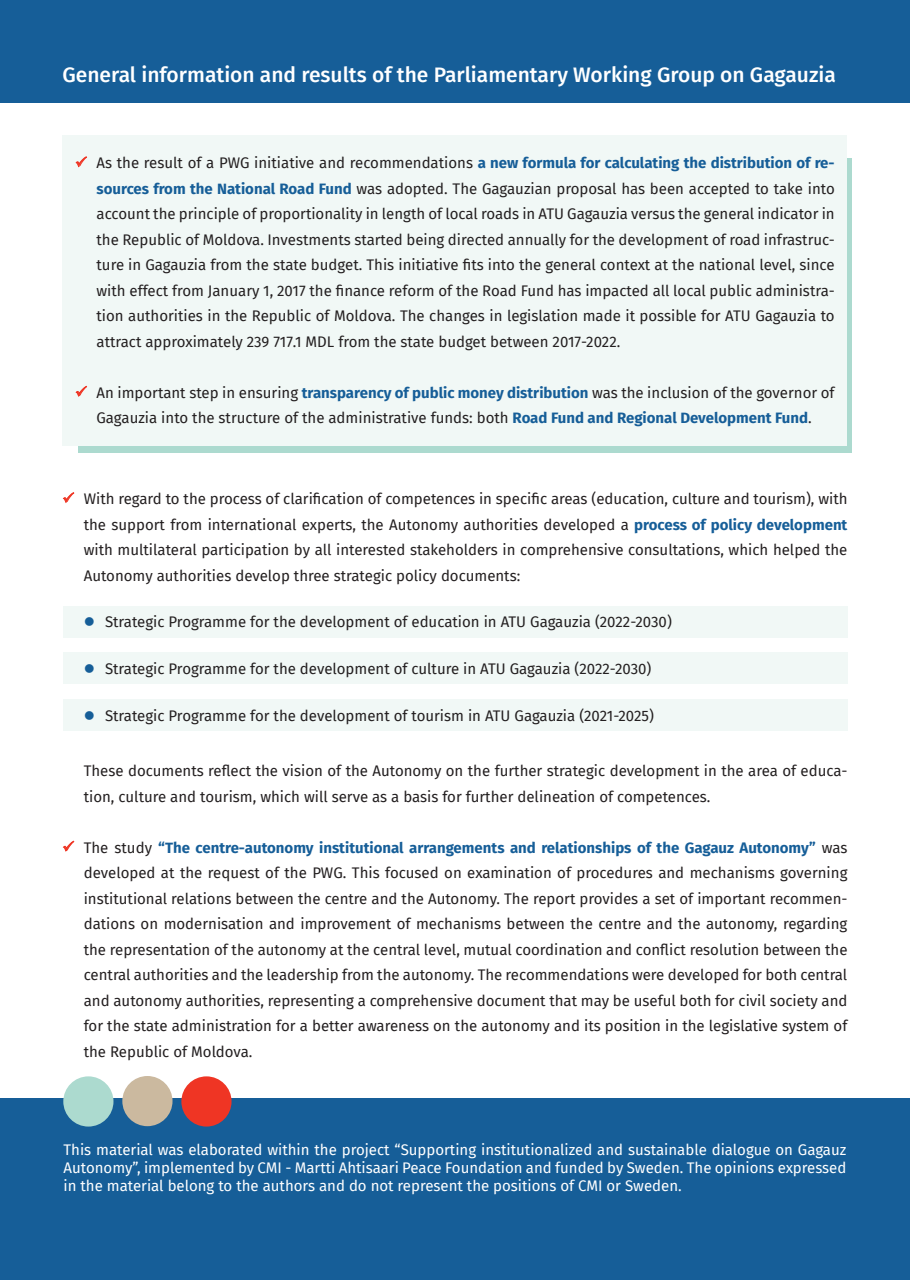
<style>
.page{position:relative;width:910px;height:1280px;background:#fff}
.page>*{position:absolute;margin:0;border:0;box-sizing:border-box;transform-origin:0 0}
.t1{font:500 21px "Fira Sans";color:#fff}
.t2{font:15px/25.5px "Fira Sans";color:#231f20;text-align:justify}
.t3{font:15px/18px "Fira Sans";color:#fff;text-align:justify}
.s1{color:#ef3524}
.s2{font-weight:700;color:#165e98}
.s3{color:#165e98}
</style>
<div class="page">
<div style="left:63px;top:699px;width:785px;height:31px;background:#f1f8f6"></div>
<div style="left:63px;top:652px;width:785px;height:32px;background:#f1f8f6"></div>
<div style="left:63px;top:606px;width:785px;height:31px;background:#f1f8f6"></div>
<div style="left:79px;top:158px;width:773px;height:294px;background:#acdacf"></div>
<div style="left:63px;top:136px;width:784px;height:310px;background:#f1f8f6"></div>
<div style="left:0;top:1098px;width:910px;height:182px;background:#165e98"></div>
<div style="left:181px;top:1076px;width:51px;height:50px;background:#ef3524;border-radius:50%"></div>
<div style="left:122px;top:1076px;width:51px;height:50px;background:#cbb99f;border-radius:50%"></div>
<div style="left:63px;top:1076px;width:50px;height:50px;background:#acdacf;border-radius:50%"></div>
<div style="left:0;top:0;width:910px;height:102px;background:#165e98"></div>
<svg style="left:75px;top:156px;width:12px;height:12px"></svg>
<svg style="left:75px;top:385px;width:12px;height:12px"></svg>
<svg style="left:62px;top:492px;width:13px;height:11px"></svg>
<svg style="left:62px;top:840px;width:13px;height:12px"></svg>
<h1 class="t1" style="left:63px;top:58px;width:775px">General information and results of the Parliamentary Working Group on Gagauzia</h1>
<p class="t2" style="left:97px;top:150px;width:740px;text-indent:-21px"><span class="s1">✓</span> As the result of a PWG initiative and recommendations <span class="s2">a new formula for calculating the distribution of re&shy;sources from the National Road Fund</span> was adopted. The Gagauzian proposal has been accepted to take into account the principle of proportionality in length of local roads in ATU Gagauzia versus the general indicator in the Republic of Moldova. Investments started being directed annually for the development of road infrastruc&shy;ture in Gagauzia from the state budget. This initiative fits into the general context at the national level, since with effect from January 1, 2017 the finance reform of the Road Fund has impacted all local public administra&shy;tion authorities in the Republic of Moldova. The changes in legislation made it possible for ATU Gagauzia to attract approximately 239 717.1 MDL from the state budget between 2017-2022.</p>
<p class="t2" style="left:75px;top:379px;width:761px;text-align:center"><span class="s1">✓</span> An important step in ensuring <span class="s2">transparency of public money distribution</span> was the inclusion of the governor of<br>Gagauzia into the structure of the administrative funds: both <span class="s2">Road Fund and Regional Development Fund</span>.</p>
<p class="t2" style="left:84px;top:486px;width:765px;text-indent:-21px"><span class="s1">✓</span> With regard to the process of clarification of competences in specific areas (education, culture and tourism), with the support from international experts, the Autonomy authorities developed a <span class="s2">process of policy development </span>with multilateral participation by all interested stakeholders in comprehensive consultations, which helped the Autonomy authorities develop three strategic policy documents:</p>
<p class="t2" style="left:84px;top:609px;width:590px"><span class="s3">●</span> Strategic Programme for the development of education in ATU Gagauzia (2022-2030)</p>
<p class="t2" style="left:84px;top:656px;width:569px"><span class="s3">●</span> Strategic Programme for the development of culture in ATU Gagauzia (2022-2030)</p>
<p class="t2" style="left:84px;top:702px;width:572px"><span class="s3">●</span> Strategic Programme for the development of tourism in ATU Gagauzia (2021-2025)</p>
<p class="t2" style="left:84px;top:758px;width:765px">These documents reflect the vision of the Autonomy on the further strategic development in the area of educa&shy;tion, culture and tourism, which will serve as a basis for further delineation of competences.</p>
<p class="t2" style="left:84px;top:834px;width:765px;text-indent:-21px"><span class="s1">✓</span> The study <span class="s2">“The centre-autonomy institutional arrangements and relationships of the Gagauz Autonomy”</span> was developed at the request of the PWG. This focused on examination of procedures and mechanisms governing institutional relations between the centre and the Autonomy. The report provides a set of important recommen&shy;dations on modernisation and improvement of mechanisms between the centre and the autonomy, regarding the representation of the autonomy at the central level, mutual coordination and conflict resolution between the central authorities and the leadership from the autonomy. The recommendations were developed for both central and autonomy authorities, representing a comprehensive document that may be useful both for civil society and for the state administration for a better awareness on the autonomy and its position in the legislative system of the Republic of Moldova.</p>
<p class="t3" style="left:64px;top:1140px;width:784px">This material was elaborated within the project “Supporting institutionalized and sustainable dialogue on Gagauz Autonomy”, implemented by CMI - Martti Ahtisaari Peace Foundation and funded by Sweden. The opinions expressed in the material belong to the authors and do not represent the positions of CMI or Sweden.</p>
</div>
